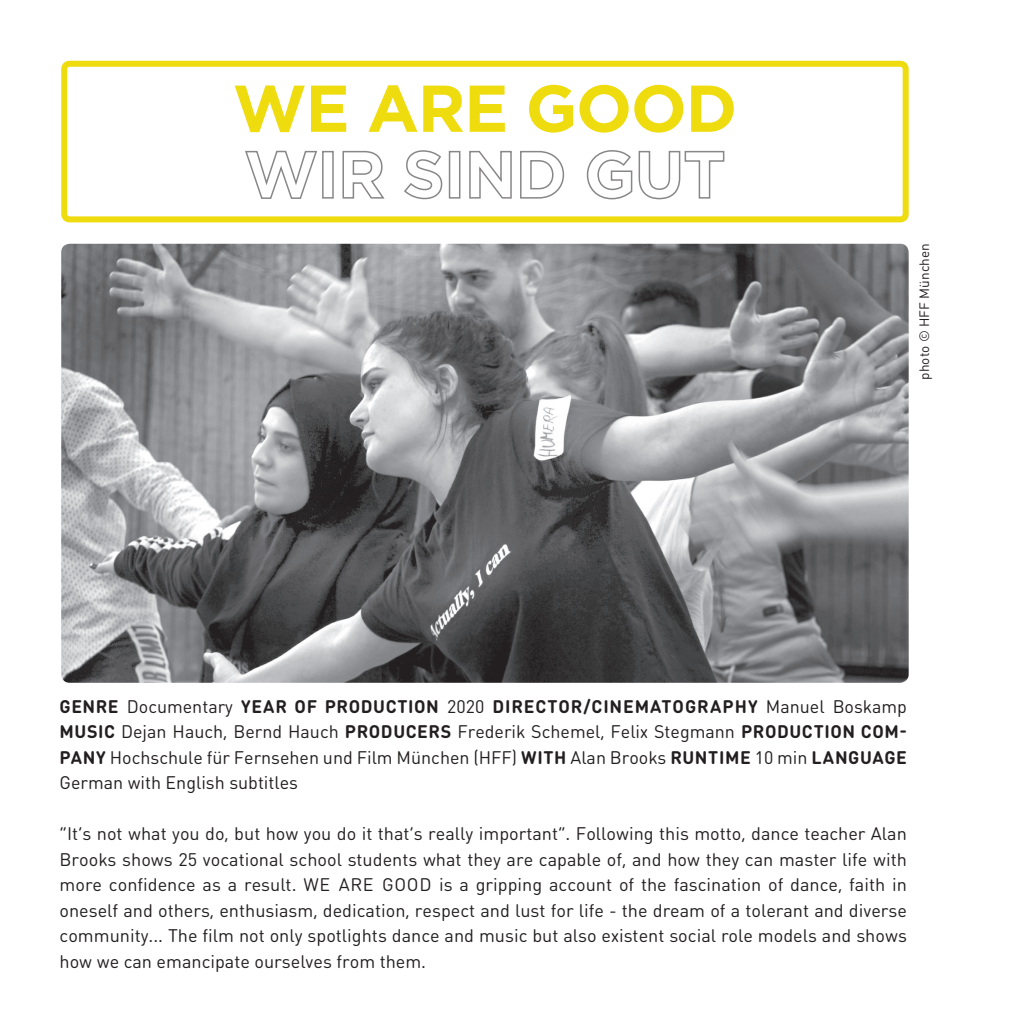
<style>
.page{position:relative;width:1021px;height:1021px;background:#fff}
.page>*{position:absolute;margin:0;border:0;box-sizing:border-box;transform-origin:0 0}
.t1{font:700 66px "Gotham";letter-spacing:-.02em;color:#efdc0e}
.t2{font:18px/25.5px "DIN Round Pro GF";color:#231f20;text-align:justify}
.t3{font:13.5px "DIN Round Pro GF";color:#231f20}
.s1{font-weight:700}
</style>
<div class="page">
<img style="left:61px;top:244px;width:847px;height:438px">
<svg style="left:245px;top:150px;width:72px;height:49px"></svg>
<div style="left:322px;top:151px;width:12px;height:48px;border:2px solid #898687"></div>
<svg style="left:342px;top:150px;width:43px;height:49px"></svg>
<svg style="left:404px;top:150px;width:39px;height:50px"></svg>
<div style="left:449px;top:151px;width:11px;height:48px;border:2px solid #898687"></div>
<svg style="left:469px;top:150px;width:43px;height:49px"></svg>
<svg style="left:520px;top:150px;width:45px;height:49px"></svg>
<svg style="left:586px;top:150px;width:139px;height:50px"></svg>
<div style="left:61px;top:61px;width:847px;height:161px;border:6px solid #efdc0e;border-radius:6px"></div>
<h1 class="t1" style="left:233px;top:70px;width:506px">WE ARE GOOD</h1>
<p class="t3" style="left:915px;top:379px;width:138px;rotate:-90deg">photo © HFF München</p>
<p class="t2" style="left:60px;top:692px;width:849px"><span class="s1">GENRE</span> Documentary <span class="s1">YEAR OF PRODUCTION</span> 2020 <span class="s1">DIRECTOR/CINEMATOGRAPHY</span> Manuel Boskamp <span class="s1">MUSIC</span> Dejan Hauch, Bernd Hauch <span class="s1">PRODUCERS</span> Frederik Schemel, Felix Stegmann <span class="s1">PRODUCTION COM-PANY</span> Hochschule für Fernsehen und Film München (HFF) <span class="s1">WITH</span> Alan Brooks <span class="s1">RUNTIME</span> 10 min <span class="s1">LANGUAGE </span>German with English subtitles</p>
<p class="t2" style="left:60px;top:820px;width:848px">”It‘s not what you do, but how you do it that‘s really important“. Following this motto, dance teacher Alan Brooks shows 25 vocational school students what they are capable of, and how they can master life with more confidence as a result. WE ARE GOOD is a gripping account of the fascination of dance, faith in oneself and others, enthusiasm, dedication, respect and lust for life - the dream of a tolerant and diverse community... The film not only spotlights dance and music but also existent social role models and shows how we can emancipate ourselves from them.</p>
</div>
